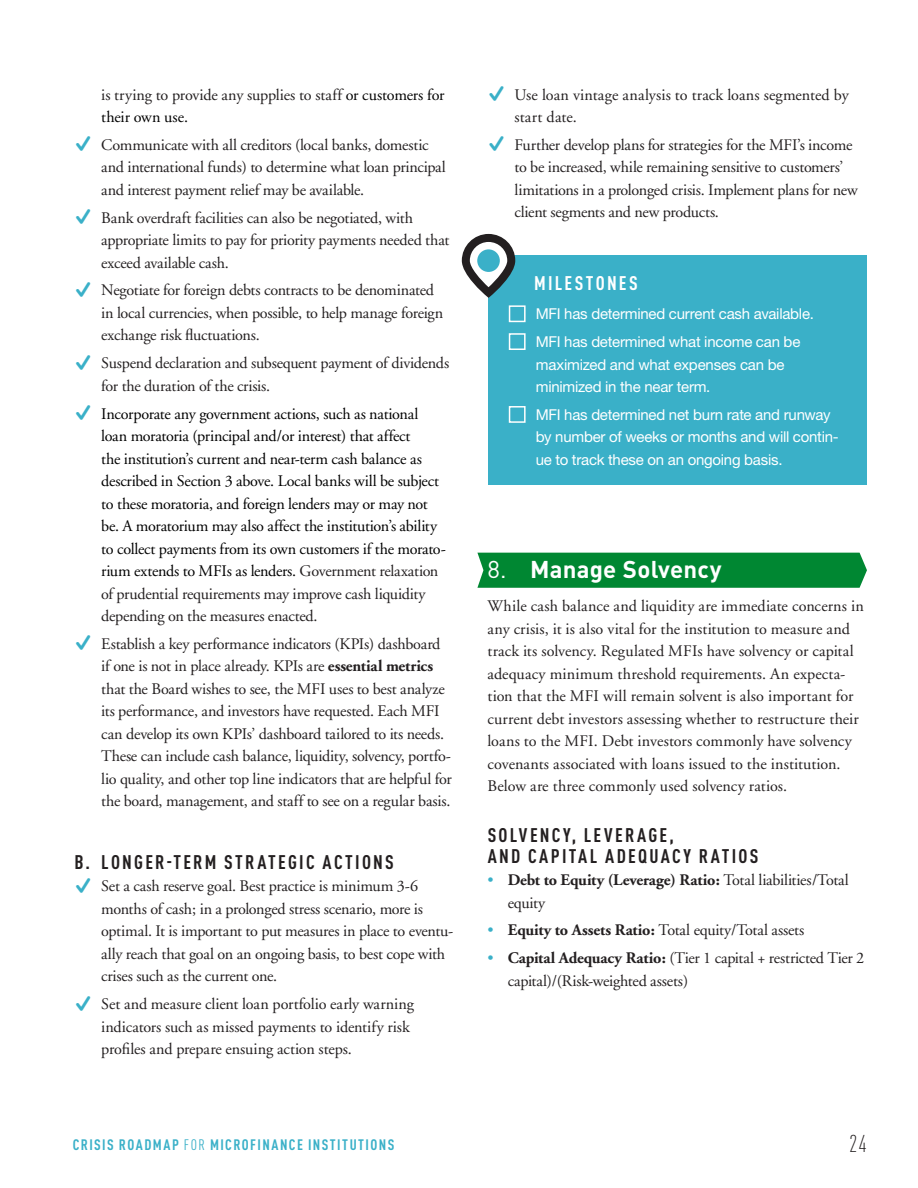
<style>
.page{position:relative;width:918px;height:1188px;background:#fff}
.page>*{position:absolute;margin:0;border:0;box-sizing:border-box;transform-origin:0 0}
.A_Head{font:700 24px "DIN Pro";letter-spacing:.005em;color:#fff}
.t1{font:300 condensed 24px "DIN Pro";color:#231f20}
.B_Head{font:700 condensed 19.5px/21px "DIN Pro";letter-spacing:.115em;color:#231f20}
.Milestones{font:700 condensed 19.5px "DIN Pro";letter-spacing:.12em;color:#fff}
.Body_Tech{font:16.2px/22.5px "Adobe Garamond";letter-spacing:-.01em;color:#231f20}
.t2{font:16.2px/22.5px "Adobe Garamond";letter-spacing:-.015em;color:#000}
.t3{font:700 16.2px/22.5px "Adobe Garamond";letter-spacing:-.01em;color:#231f20}
.Box_Bullets_-_White{font:15px/22.5px "Helvetica Neue LT Std";letter-spacing:-.015em;color:#fff}
.t4{font:700 condensed 15px "DIN Pro";letter-spacing:.095em;color:#3ab0c8}
.s1{color:#000}
.s2{font-family:"Entypo";font-size:42px;color:#3ab0c8}
.s3{color:#231f20}
.s4{font-weight:700}
.s5{font-weight:400}
.s6{font-weight:400;color:#3ab0c8}
.s7{color:#3ab0c8}
</style>
<div class="page">
<div style="left:477px;top:553px;width:390px;height:35px;background:#008732"></div>
<div style="left:489px;top:256px;width:378px;height:229px;background:#3ab0c8"></div>
<div style="left:509px;top:305px;width:17px;height:17px;border:2px solid #fff"></div>
<div style="left:509px;top:333px;width:17px;height:17px;border:2px solid #fff"></div>
<div style="left:509px;top:406px;width:17px;height:17px;border:2px solid #fff"></div>
<svg style="left:462px;top:234px;width:53px;height:64px"></svg>
<div style="left:477px;top:249px;width:23px;height:23px;background:#3ab0c8;border-radius:50%"></div>
<p class="Body_Tech" style="left:101px;top:84px;width:345px">is trying to provide any supplies to staff <span class="s1">or customers for their own use.</span></p>
<p class="Body_Tech" style="left:101px;top:134px;width:346px;text-indent:-27px"><span class="s2">✓</span> Communicate with all creditors (local banks, domestic and international funds) to determine what loan principal and interest payment relief may be available.</p>
<p class="Body_Tech" style="left:101px;top:207px;width:350px;text-indent:-27px"><span class="s2">✓</span> Bank overdraft facilities can also be negotiated, with appropriate limits to pay for priority payments needed that exceed available cash.</p>
<p class="Body_Tech" style="left:101px;top:280px;width:343px;text-indent:-27px"><span class="s2">✓</span> Negotiate for foreign debts contracts to be denominated in local currencies, when possible, to help manage foreign exchange risk fluctuations.</p>
<p class="Body_Tech" style="left:101px;top:352px;width:349px;text-indent:-27px"><span class="s2">✓</span> Suspend declaration and subsequent payment of dividends for the duration of the crisis.</p>
<p class="t2" style="left:101px;top:403px;width:346px;text-indent:-27px"><span class="s2">✓</span> Incorporate any government actions, such as national loan moratoria (principal and/or interest) that affect<br>the institution’s current and near-term cash balance as described in Section 3 above. Local banks will be subject to these moratoria, and foreign lenders may or may not be. A moratorium may also affect the institution’s ability to collect payments from its own customers if the morato&shy;rium extends to MFIs as lenders. <span class="s3">Government relaxation of prudential requirements may improve cash liquidity depending on the measures enacted.</span></p>
<p class="Body_Tech" style="left:101px;top:633px;width:352px;text-indent:-27px"><span class="s2">✓</span> Establish a key performance indicators (KPIs) dashboard if one is not in place already. KPIs are <span class="s4">essential metrics </span>that the Board wishes to see, the MFI uses to best analyze its performance, and investors have requested. Each MFI can develop its own KPIs’ dashboard tailored to its needs.<br>These can include cash balance, liquidity, solvency, portfo&shy;lio quality, and other top line indicators that are helpful for the board, management, and staff to see on a regular basis.</p>
<p class="B_Head" style="left:74px;top:850px;width:321px">B. LONGER-TERM STRATEGIC ACTIONS</p>
<p class="Body_Tech" style="left:101px;top:875px;width:354px;text-indent:-27px"><span class="s2">✓</span> Set a cash reserve goal. Best practice is minimum 3-6 months of cash; in a prolonged stress scenario, more is optimal. It is important to put measures in place to eventu&shy;ally reach that goal on an ongoing basis, to best cope with crises such as the current one.</p>
<p class="Body_Tech" style="left:101px;top:993px;width:314px;text-indent:-27px"><span class="s2">✓</span> Set and measure client loan portfolio early warning indicators such as missed payments to identify risk profiles and prepare ensuing action steps.</p>
<p class="Body_Tech" style="left:514px;top:84px;width:336px;text-indent:-27px"><span class="s2">✓</span> Use loan vintage analysis to track loans segmented by start date.</p>
<p class="Body_Tech" style="left:514px;top:134px;width:345px;text-indent:-27px"><span class="s2">✓</span> Further develop plans for strategies for the MFI’s income to be increased, while remaining sensitive to customers’ limitations in a prolonged crisis. Implement plans for new client segments and new products.</p>
<p class="Milestones" style="left:534px;top:268px;width:105px">MILESTONES</p>
<p class="Box_Bullets_-_White" style="left:536px;top:302px;width:280px">MFI has determined current cash available.</p>
<p class="Box_Bullets_-_White" style="left:536px;top:330px;width:266px">MFI has determined what income can be maximized and what expenses can be minimized in the near term.</p>
<p class="Box_Bullets_-_White" style="left:536px;top:403px;width:304px">MFI has determined net burn rate and runway by number of weeks or months and will contin&shy;ue to track these on an ongoing basis.</p>
<p class="A_Head" style="left:487px;top:549px;width:236px"><span class="s5">8.</span> Manage Solvency</p>
<p class="Body_Tech" style="left:487px;top:595px;width:378px">While cash balance and liquidity are immediate concerns in any crisis, it is also vital for the institution to measure and track its solvency. Regulated MFIs have solvency or capital adequacy minimum threshold requirements. An expecta&shy;tion that the MFI will remain solvent is also important for current debt investors assessing whether to restructure their loans to the MFI. Debt investors commonly have solvency covenants associated with loans issued to the institution.<br>Below are three commonly used solvency ratios.</p>
<p class="B_Head" style="left:488px;top:822px;width:272px">SOLVENCY, LEVERAGE,<br>AND CAPITAL ADEQUACY RATIOS</p>
<p class="t3" style="left:508px;top:869px;width:343px;text-indent:-20px"><span class="s6">•</span> Debt to Equity (Leverage) Ratio: <span class="s5">Total liabilities/Total equity</span></p>
<p class="Body_Tech" style="left:487px;top:919px;width:318px"><span class="s7">•</span> <span class="s4">Equity to Assets Ratio:</span> Total equity/Total assets</p>
<p class="Body_Tech" style="left:508px;top:947px;width:358px;text-indent:-20px"><span class="s7">•</span> <span class="s4">Capital Adequacy Ratio:</span> (Tier 1 capital + restricted Tier 2 capital)/(Risk-weighted assets)</p>
<p class="t4" style="left:73px;top:1134px;width:323px">CRISIS ROADMAP <span class="s5">FOR</span> MICROFINANCE INSTITUTIONS</p>
<h1 class="t1" style="left:849px;top:1126px;width:19px">24</h1>
</div>
